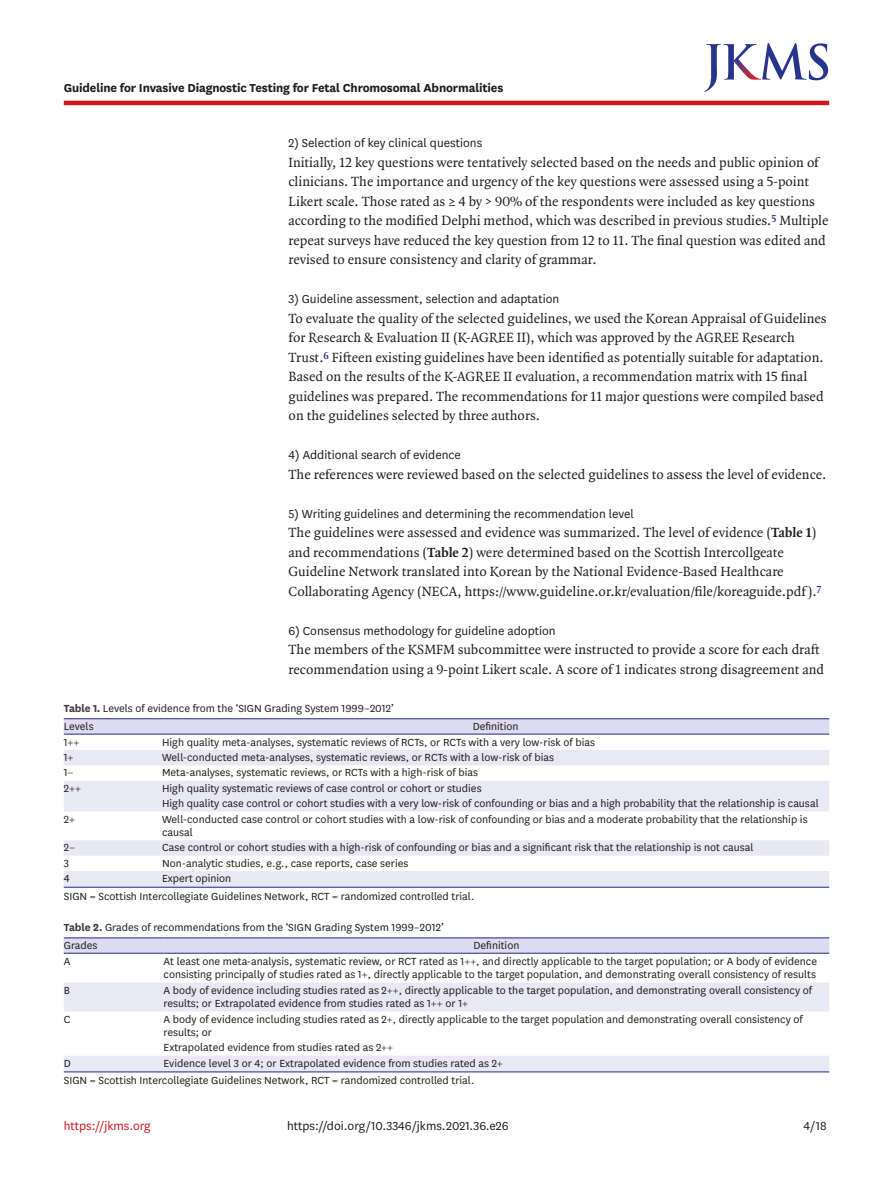
<style>
.page{position:relative;width:893px;height:1191px;background:#fff}
.page>*{position:absolute;margin:0;border:0;box-sizing:border-box;transform-origin:0 0}
.body_p_first{font:14.25px/19.5px "Quadraat OT";color:#1d1d1b}
.body_title4{font:13.5px "National";color:#1d1d1b}
.alt-title-type{font:700 13.5px "National";letter-spacing:-.01em;color:#1d1d1b}
.doi_running_footer{font:13.5px "National";color:#1d1d1b}
.t1{font:13.5px "National";color:#cd171a}
.tbody_entry{font:12px/13.5px "National";color:#1d1d1b}
.table-wrap-foot_p_fi{font:12px "National";color:#1d1d1b}
.table-wrap_caption{font:12px "National";color:#1d1d1b}
.thead_entry{font:12px "National";color:#1d1d1b}
.s1{font-weight:700}
.s2{font-weight:700;color:#3d3d3c}
</style>
<div class="page">
<hr style="left:64px;top:101px;width:765px;height:4px;background:#cd171a">
<svg style="left:704px;top:43px;width:124px;height:49px"></svg>
<svg style="left:64px;top:719px;width:765px;height:14px;background:#dad8ed"></svg>
<svg style="left:64px;top:750px;width:765px;height:136px;fill:#e9e8f5"></svg>
<hr style="left:64px;top:718px;width:98px;height:1px;background:#27348b">
<hr style="left:162px;top:718px;width:667px;height:1px;background:#27348b">
<hr style="left:64px;top:733px;width:98px;height:1px;background:#27348b">
<hr style="left:162px;top:733px;width:667px;height:1px;background:#27348b">
<hr style="left:64px;top:886px;width:98px;height:1px;background:#27348b">
<hr style="left:162px;top:886px;width:667px;height:1px;background:#27348b">
<svg style="left:64px;top:938px;width:765px;height:14px;background:#d8d7ed"></svg>
<svg style="left:64px;top:983px;width:765px;height:88px"></svg>
<hr style="left:64px;top:937px;width:100px;height:1px;background:#27348b">
<hr style="left:164px;top:937px;width:665px;height:1px;background:#27348b">
<hr style="left:64px;top:952px;width:100px;height:1px;background:#27348b">
<hr style="left:164px;top:952px;width:665px;height:1px;background:#27348b">
<hr style="left:64px;top:1071px;width:100px;height:1px;background:#27348b">
<hr style="left:164px;top:1071px;width:665px;height:1px;background:#27348b">
<p class="alt-title-type" style="left:64px;top:78px;width:441px">Guideline for Invasive Diagnostic Testing for Fetal Chromosomal Abnormalities</p>
<p class="body_title4" style="left:289px;top:134px;width:195px">2) Selection of key clinical questions</p>
<p class="body_p_first" style="left:289px;top:152px;width:541px">Initially, 12 key questions were tentatively selected based on the needs and public opinion of clinicians. The importance and urgency of the key questions were assessed using a 5-point Likert scale. Those rated as ≥ 4 by &gt; 90% of the respondents were included as key questions according to the modified Delphi method, which was described in previous studies.<sup>5</sup> Multiple repeat surveys have reduced the key question from 12 to 11. The final question was edited and revised to ensure consistency and clarity of grammar.</p>
<p class="body_title4" style="left:289px;top:290px;width:272px">3) Guideline assessment, selection and adaptation</p>
<p class="body_p_first" style="left:289px;top:308px;width:540px">To evaluate the quality of the selected guidelines, we used the Korean Appraisal of Guidelines for Research &amp; Evaluation II (K-AGREE II), which was approved by the AGREE Research Trust.<sup>6</sup> Fifteen existing guidelines have been identified as potentially suitable for adaptation.<br>Based on the results of the K-AGREE II evaluation, a recommendation matrix with 15 final guidelines was prepared. The recommendations for 11 major questions were compiled based on the guidelines selected by three authors.</p>
<p class="body_title4" style="left:289px;top:446px;width:174px">4) Additional search of evidence</p>
<p class="body_p_first" style="left:289px;top:464px;width:539px">The references were reviewed based on the selected guidelines to assess the level of evidence.</p>
<p class="body_title4" style="left:289px;top:505px;width:347px">5) Writing guidelines and determining the recommendation level</p>
<p class="body_p_first" style="left:289px;top:523px;width:534px">The guidelines were assessed and evidence was summarized. The level of evidence (<span class="s1">Table 1</span>) and recommendations (<span class="s1">Table 2</span>) were determined based on the Scottish Intercollgeate Guideline Network translated into Korean by the National Evidence-Based Healthcare Collaborating Agency (NECA, https://www.guideline.or.kr/evaluation/file/koreaguide.pdf).<sup>7</sup></p>
<p class="body_title4" style="left:289px;top:622px;width:269px">6) Consensus methodology for guideline adoption</p>
<p class="body_p_first" style="left:289px;top:640px;width:537px">The members of the KSMFM subcommittee were instructed to provide a score for each draft recommendation using a 9-point Likert scale. A score of 1 indicates strong disagreement and</p>
<p class="table-wrap_caption" style="left:64px;top:700px;width:331px"><span class="s2">Table 1.</span> Levels of evidence from the ‘SIGN Grading System 1999–2012’</p>
<p class="thead_entry" style="left:64px;top:718px;width:31px">Levels</p>
<p class="thead_entry" style="left:473px;top:718px;width:47px">Definition</p>
<p class="tbody_entry" style="left:64px;top:735px;width:17px">1++</p>
<p class="tbody_entry" style="left:162px;top:735px;width:434px">High quality meta-analyses, systematic reviews of RCTs, or RCTs with a very low-risk of bias</p>
<p class="tbody_entry" style="left:64px;top:750px;width:11px">1+</p>
<p class="tbody_entry" style="left:162px;top:750px;width:393px">Well-conducted meta-analyses, systematic reviews, or RCTs with a low-risk of bias</p>
<p class="tbody_entry" style="left:64px;top:765px;width:11px">1−</p>
<p class="tbody_entry" style="left:162px;top:765px;width:318px">Meta-analyses, systematic reviews, or RCTs with a high-risk of bias</p>
<p class="tbody_entry" style="left:64px;top:781px;width:19px">2++</p>
<p class="tbody_entry" style="left:162px;top:781px;width:321px">High quality systematic reviews of case control or cohort or studies</p>
<p class="tbody_entry" style="left:162px;top:796px;width:658px">High quality case control or cohort studies with a very low-risk of confounding or bias and a high probability that the relationship is causal</p>
<p class="tbody_entry" style="left:64px;top:811px;width:13px">2+</p>
<p class="tbody_entry" style="left:162px;top:811px;width:647px">Well-conducted case control or cohort studies with a low-risk of confounding or bias and a moderate probability that the relationship is causal</p>
<p class="tbody_entry" style="left:64px;top:840px;width:13px">2−</p>
<p class="tbody_entry" style="left:162px;top:840px;width:593px">Case control or cohort studies with a high-risk of confounding or bias and a significant risk that the relationship is not causal</p>
<p class="tbody_entry" style="left:64px;top:855px;width:7px">3</p>
<p class="tbody_entry" style="left:162px;top:855px;width:248px">Non-analytic studies, e.g., case reports, case series</p>
<p class="tbody_entry" style="left:64px;top:871px;width:7px">4</p>
<p class="tbody_entry" style="left:162px;top:871px;width:71px">Expert opinion</p>
<p class="table-wrap-foot_p_fi" style="left:64px;top:888px;width:412px">SIGN = Scottish Intercollegiate Guidelines Network, RCT = randomized controlled trial.</p>
<p class="table-wrap_caption" style="left:64px;top:919px;width:381px"><span class="s2">Table 2.</span> Grades of recommendations from the ‘SIGN Grading System 1999–2012’</p>
<p class="thead_entry" style="left:64px;top:937px;width:35px">Grades</p>
<p class="thead_entry" style="left:473px;top:937px;width:47px">Definition</p>
<p class="tbody_entry" style="left:64px;top:954px;width:8px">A</p>
<p class="tbody_entry" style="left:164px;top:954px;width:655px">At least one meta-analysis, systematic review, or RCT rated as 1++, and directly applicable to the target population; or A body of evidence consisting principally of studies rated as 1+, directly applicable to the target population, and demonstrating overall consistency of results</p>
<p class="tbody_entry" style="left:64px;top:982px;width:8px">B</p>
<p class="tbody_entry" style="left:164px;top:982px;width:650px">A body of evidence including studies rated as 2++, directly applicable to the target population, and demonstrating overall consistency of results; or Extrapolated evidence from studies rated as 1++ or 1+</p>
<p class="tbody_entry" style="left:64px;top:1011px;width:8px">C</p>
<p class="tbody_entry" style="left:164px;top:1011px;width:641px">A body of evidence including studies rated as 2+, directly applicable to the target population and demonstrating overall consistency of results; or</p>
<p class="tbody_entry" style="left:164px;top:1040px;width:231px">Extrapolated evidence from studies rated as 2++</p>
<p class="tbody_entry" style="left:64px;top:1055px;width:9px">D</p>
<p class="tbody_entry" style="left:164px;top:1055px;width:341px">Evidence level 3 or 4; or Extrapolated evidence from studies rated as 2+</p>
<p class="table-wrap-foot_p_fi" style="left:64px;top:1072px;width:412px">SIGN = Scottish Intercollegiate Guidelines Network, RCT = randomized controlled trial.</p>
<p class="t1" style="left:64px;top:1116px;width:88px">https://jkms.org</p>
<p class="doi_running_footer" style="left:287px;top:1116px;width:223px">https://doi.org/10.3346/jkms.2021.36.e26</p>
<p class="body_title4" style="left:803px;top:1116px;width:25px">4/18</p>
</div>
